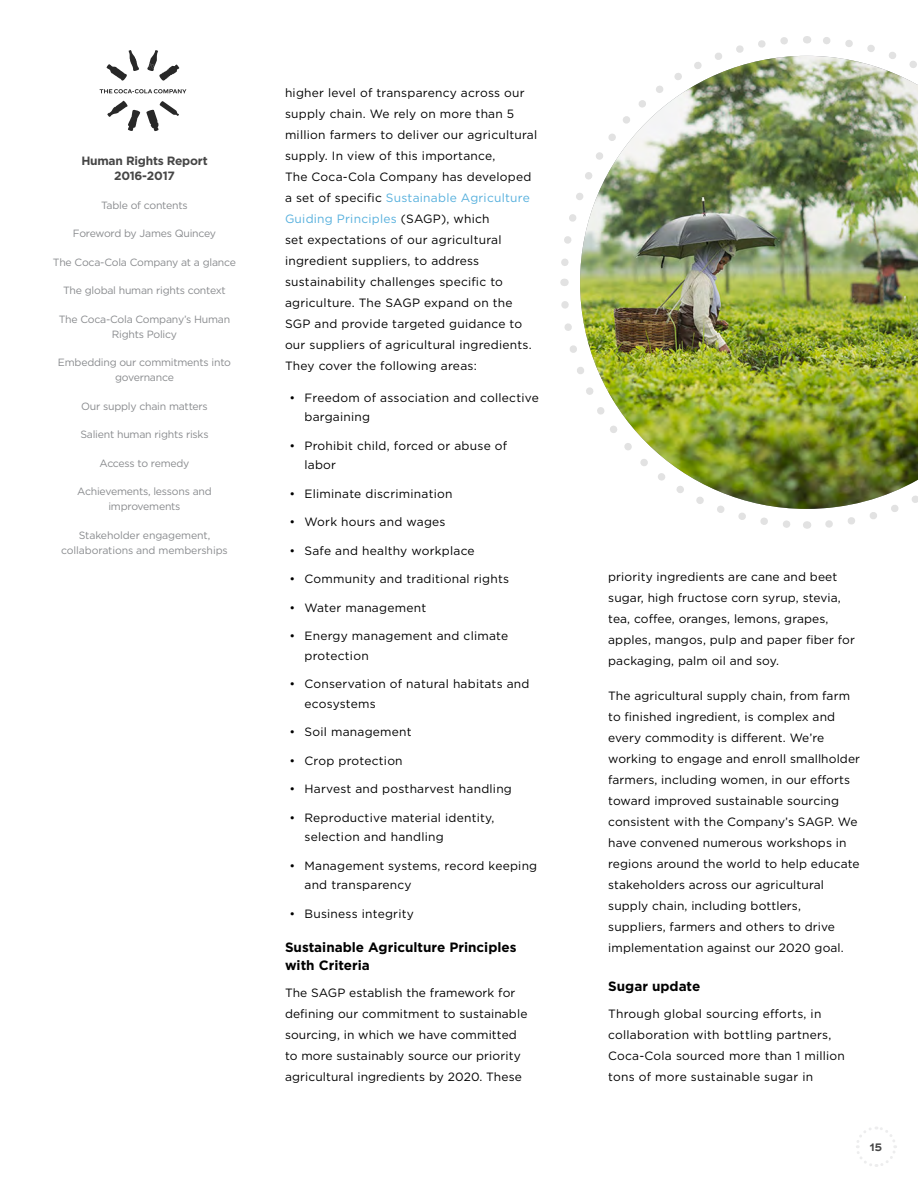
<style>
.page{position:relative;width:918px;height:1188px;background:#fff}
.page>*{position:absolute;margin:0;border:0;box-sizing:border-box;transform-origin:0 0}
.t1{font:700 13.5px/18px "Gotham";color:#000}
.t2{font:12px/21px "Gotham";letter-spacing:.01em;color:#000}
.t3{font:700 12px/15px "Gotham";letter-spacing:-.02em;color:#464646;text-align:center}
.t4{font:10.5px/15px "Gotham";letter-spacing:-.02em;color:#898b8e;text-align:center}
.t5{font:700 10.5px "Unity";color:#464646}
.s1{color:#57b0dd}
</style>
<div class="page">
<svg style="left:100px;top:89px;width:86px;height:4px"></svg>
<svg style="left:106px;top:50px;width:33px;height:31px"></svg>
<svg style="left:147px;top:50px;width:32px;height:31px"></svg>
<svg style="left:107px;top:101px;width:33px;height:30px"></svg>
<svg style="left:146px;top:101px;width:33px;height:30px"></svg>
<svg style="left:856px;top:1127px;width:41px;height:40px"></svg>
<img style="left:580px;top:56px;width:338px;height:453px">
<img style="left:561px;top:37px;width:231px;height:242px">
<img style="left:561px;top:297px;width:242px;height:231px">
<img style="left:821px;top:279px;width:97px;height:249px">
<img style="left:807px;top:36px;width:111px;height:232px">
<p class="t3" style="left:81px;top:154px;width:128px">Human Rights Report<br>2016-2017</p>
<p class="t4" style="left:101px;top:198px;width:88px">Table of contents</p>
<p class="t4" style="left:73px;top:226px;width:145px">Foreword by James Quincey</p>
<p class="t4" style="left:53px;top:255px;width:185px">The Coca-Cola Company at a glance</p>
<p class="t4" style="left:63px;top:283px;width:164px">The global human rights context</p>
<p class="t4" style="left:59px;top:312px;width:173px">The Coca-Cola Company’s Human<br>Rights Policy</p>
<p class="t4" style="left:58px;top:355px;width:175px">Embedding our commitments into governance</p>
<p class="t4" style="left:81px;top:399px;width:128px">Our supply chain matters</p>
<p class="t4" style="left:80px;top:427px;width:130px">Salient human rights risks</p>
<p class="t4" style="left:100px;top:456px;width:91px">Access to remedy</p>
<p class="t4" style="left:77px;top:484px;width:136px">Achievements, lessons and improvements</p>
<p class="t4" style="left:61px;top:528px;width:168px">Stakeholder engagement, collaborations and memberships</p>
<p class="t2" style="left:285px;top:82px;width:254px">higher level of transparency across our supply chain. We rely on more than 5 million farmers to deliver our agricultural supply. In view of this importance,<br>The Coca-Cola Company has developed a set of specific <span class="s1">Sustainable Agriculture Guiding Principles</span> (SAGP), which<br>set expectations of our agricultural ingredient suppliers, to address sustainability challenges specific to agriculture. The SAGP expand on the SGP and provide targeted guidance to our suppliers of agricultural ingredients.<br>They cover the following areas:</p>
<p class="t2" style="left:304px;top:388px;width:236px;line-height:19.5px;text-indent:-15px">• Freedom of association and collective bargaining</p>
<p class="t2" style="left:304px;top:436px;width:204px;line-height:19.5px;text-indent:-15px">• Prohibit child, forced or abuse of labor</p>
<p class="t2" style="left:290px;top:483px;width:165px">• Eliminate discrimination</p>
<p class="t2" style="left:290px;top:511px;width:158px">• Work hours and wages</p>
<p class="t2" style="left:290px;top:540px;width:187px">• Safe and healthy workplace</p>
<p class="t2" style="left:290px;top:568px;width:221px">• Community and traditional rights</p>
<p class="t2" style="left:290px;top:597px;width:138px">• Water management</p>
<p class="t2" style="left:304px;top:626px;width:205px;line-height:19.5px;text-indent:-15px">• Energy management and climate protection</p>
<p class="t2" style="left:304px;top:674px;width:227px;line-height:19.5px;text-indent:-15px">• Conservation of natural habitats and ecosystems</p>
<p class="t2" style="left:290px;top:721px;width:124px">• Soil management</p>
<p class="t2" style="left:290px;top:750px;width:115px">• Crop protection</p>
<p class="t2" style="left:290px;top:778px;width:224px">• Harvest and postharvest handling</p>
<p class="t2" style="left:304px;top:808px;width:192px;line-height:19.5px;text-indent:-15px">• Reproductive material identity, selection and handling</p>
<p class="t2" style="left:304px;top:856px;width:234px;line-height:19.5px;text-indent:-15px">• Management systems, record keeping and transparency</p>
<p class="t2" style="left:290px;top:903px;width:126px">• Business integrity</p>
<p class="t1" style="left:285px;top:938px;width:233px">Sustainable Agriculture Principles with Criteria</p>
<p class="t2" style="left:285px;top:982px;width:244px">The SAGP establish the framework for defining our commitment to sustainable sourcing, in which we have committed to more sustainably source our priority agricultural ingredients by 2020. These</p>
<p class="t2" style="left:608px;top:566px;width:248px">priority ingredients are cane and beet sugar, high fructose corn syrup, stevia, tea, coffee, oranges, lemons, grapes, apples, mangos, pulp and paper fiber for packaging, palm oil and soy.</p>
<p class="t2" style="left:608px;top:685px;width:253px">The agricultural supply chain, from farm to finished ingredient, is complex and every commodity is different. We’re working to engage and enroll smallholder farmers, including women, in our efforts toward improved sustainable sourcing consistent with the Company’s SAGP. We have convened numerous workshops in regions around the world to help educate stakeholders across our agricultural supply chain, including bottlers, suppliers, farmers and others to drive implementation against our 2020 goal.</p>
<p class="t1" style="left:608px;top:977px;width:94px">Sugar update</p>
<p class="t2" style="left:608px;top:1003px;width:238px">Through global sourcing efforts, in collaboration with bottling partners, Coca-Cola sourced more than 1 million tons of more sustainable sugar in</p>
<p class="t5" style="left:870px;top:1142px;width:14px">15</p>
</div>
